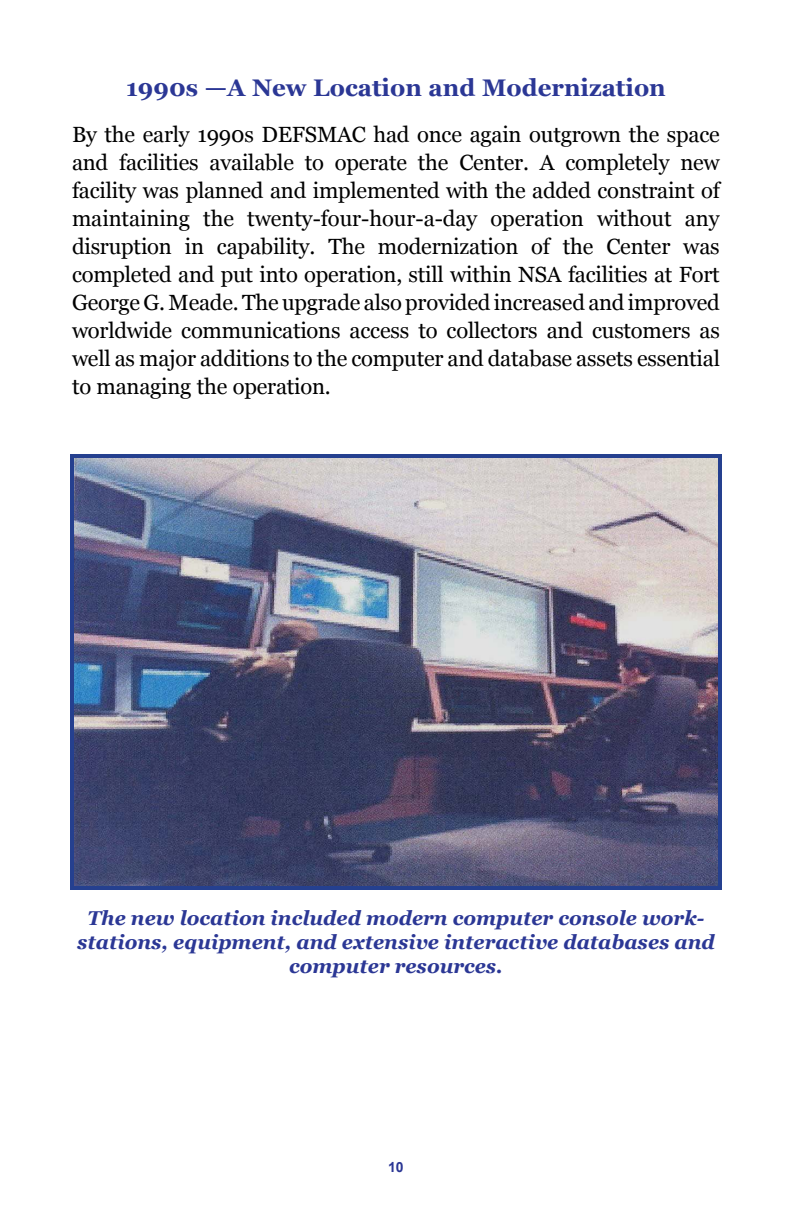
<style>
.page{position:relative;width:792px;height:1224px;background:#fff}
.page>*{position:absolute;margin:0;border:0;box-sizing:border-box;transform-origin:0 0}
.t1{font:700 24px "Georgia";color:#2b3795}
.t2{font:22px/28px "Georgia";letter-spacing:-.01em;color:#000;text-align:justify}
.t3{font:italic 700 20px/24px "Georgia";color:#2b3795;text-align:center}
.t4{font:700 14px "Arial";color:#2b3795}
</style>
<div class="page">
<img style="left:75px;top:459px;width:642px;height:426px">
<div style="left:70px;top:454px;width:652px;height:436px;border:4px solid #25408f"></div>
<p class="t1" style="left:126px;top:74px;width:541px">1990s —A New Location and Modernization</p>
<p class="t2" style="left:72px;top:120px;width:649px">By the early 1990s DEFSMAC had once again outgrown the space and facilities available to operate the Center. A completely new facility was planned and implemented with the added constraint of maintaining the twenty-four-hour-a-day operation without any disruption in capability. The modernization of the Center was completed and put into operation, still within NSA facilities at Fort George G. Meade. The upgrade also provided increased and improved worldwide communications access to collectors and customers as well as major additions to the computer and database assets essential to managing the operation.</p>
<p class="t3" style="left:77px;top:906px;width:639px">The new location included modern computer console work&shy;stations, equipment, and extensive interactive databases and computer resources.</p>
<p class="t4" style="left:388px;top:1158px;width:17px">10</p>
</div>
